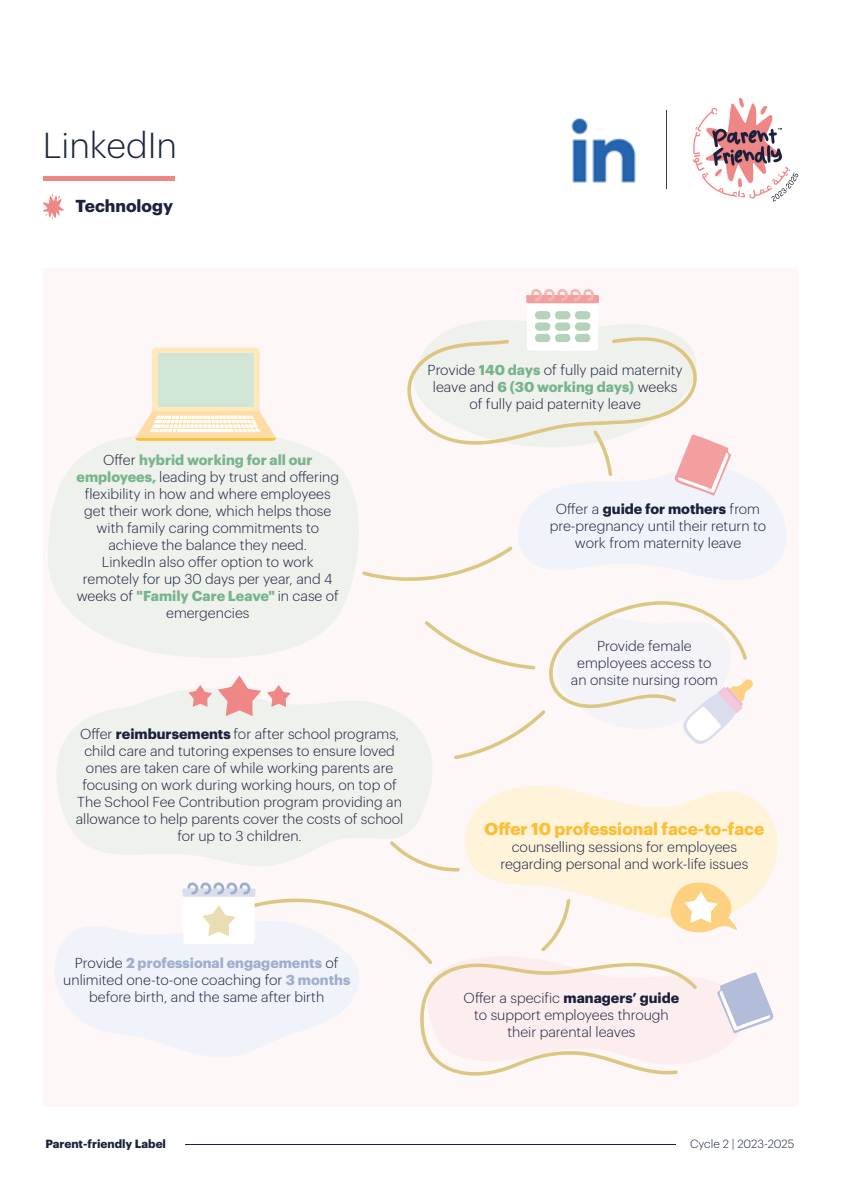
<style>
.page{position:relative;width:842px;height:1191px;background:#fff}
.page>*{position:absolute;margin:0;border:0;box-sizing:border-box;transform-origin:0 0}
.t1{font:300 35.4px "Graphik";color:#1a233f}
.t2{font:700 17px "Graphik";color:#fcbe33}
.t3{font:700 17px "Graphik";color:#1a233f}
.t4{font:300 14.2px/17px "Graphik";color:#1a213d;text-align:center}
.t5{font:700 11.6px "Graphik";color:#1a233f}
.t6{font:300 11.6px "Graphik";color:#1a233f}
.s1{font-weight:700;color:#77b48b}
.s2{font-weight:700}
.s3{font-weight:700;color:#9eaecf}
</style>
<div class="page">
<div style="left:43px;top:268px;width:755px;height:839px;background:#fef7f7"></div>
<svg style="left:465px;top:786px;width:313px;height:95px;fill:#fff3da"></svg>
<svg style="left:55px;top:926px;width:132px;height:125px;fill:#f0f3f9"></svg>
<hr style="left:185px;top:1143px;width:491px;height:1px;background:#1a233f">
<img style="left:571px;top:117px;width:65px;height:66px">
<svg style="left:527px;top:295px;width:71px;height:56px"></svg>
<div style="left:526px;top:295px;width:73px;height:8px;background:#f39f9f"></div>
<div style="left:535px;top:311px;width:15px;height:8px;background:#b5d2ba;border-radius:4px"></div>
<div style="left:555px;top:311px;width:15px;height:8px;background:#b5d2ba;border-radius:4px"></div>
<div style="left:575px;top:311px;width:15px;height:8px;background:#b5d2ba;border-radius:4px"></div>
<svg style="left:531px;top:289px;width:63px;height:12px"></svg>
<svg style="left:362px;top:320px;width:424px;height:261px"></svg>
<svg style="left:425px;top:864px;width:35px;height:7px"></svg>
<div style="left:183px;top:888px;width:72px;height:56px;background:#fff;border-radius:4px"></div>
<div style="left:182px;top:888px;width:73px;height:8px;background:#d9dded"></div>
<svg style="left:425px;top:601px;width:328px;height:158px"></svg>
<hr style="left:43px;top:177px;width:131px;height:4px;background:#f08787">
<svg style="left:43px;top:194px;width:21px;height:25px"></svg>
<hr style="left:666px;top:110px;width:1px;height:79px;background:#3c3c3b">
<svg style="left:693px;top:98px;width:105px;height:104px"></svg>
<svg style="left:187px;top:881px;width:587px;height:194px"></svg>
<svg style="left:56px;top:688px;width:376px;height:178px;fill:#eef1ec"></svg>
<svg style="left:48px;top:436px;width:311px;height:222px;fill:#eef1ec"></svg>
<div style="left:152px;top:348px;width:108px;height:67px;background:#ffe8ba;border-radius:4px"></div>
<div style="left:158px;top:353px;width:96px;height:53px;background:#d2e6d8"></div>
<svg style="left:135px;top:411px;width:141px;height:30px"></svg>
<svg style="left:218px;top:675px;width:43px;height:41px"></svg>
<svg style="left:188px;top:685px;width:24px;height:22px"></svg>
<svg style="left:267px;top:685px;width:24px;height:22px"></svg>
<h1 class="t1" style="left:43px;top:119px;width:136px">LinkedIn</h1>
<p class="t3" style="left:76px;top:193px;width:99px">Technology</p>
<p class="t4" style="left:77px;top:451px;width:264px">Offer <span class="s1">hybrid working for all our employees,</span> leading by trust and offering flexibility in how and where employees get their work done, which helps those with family caring commitments to achieve the balance they need.<br>LinkedIn also offer option to work remotely for up 30 days per year, and 4 weeks of <span class="s1">"Family Care Leave"</span> in case of emergencies</p>
<p class="t4" style="left:76px;top:724px;width:329px">Offer <span class="s2">reimbursements</span> for after school programs, child care and tutoring expenses to ensure loved ones are taken care of while working parents are focusing on work during working hours, on top of The School Fee Contribution program providing an allowance to help parents cover the costs of school for up to 3 children.</p>
<p class="t4" style="left:428px;top:361px;width:257px">Provide <span class="s1">140 days</span> of fully paid maternity leave and <span class="s1">6 (30 working days)</span> weeks of fully paid paternity leave</p>
<p class="t4" style="left:550px;top:499px;width:218px">Offer a <span class="s2">guide for mothers</span> from pre-pregnancy until their return to work from maternity leave</p>
<p class="t4" style="left:571px;top:636px;width:149px">Provide female employees access to an onsite nursing room</p>
<p class="t2" style="left:484px;top:815px;width:281px">Offer 10 professional face-to-face</p>
<p class="t4" style="left:500px;top:837px;width:249px">counselling sessions for employees regarding personal and work-life issues</p>
<p class="t4" style="left:63px;top:953px;width:288px">Provide <span class="s3">2 professional engagements</span> of unlimited one-to-one coaching for <span class="s3">3 months </span>before birth, and the same after birth</p>
<p class="t4" style="left:464px;top:988px;width:217px">Offer a specific <span class="s2">managers’ guide </span>to support employees through their parental leaves</p>
<p class="t5" style="left:45px;top:1135px;width:122px">Parent-friendly Label</p>
<p class="t6" style="left:690px;top:1135px;width:106px">Cycle 2 | 2023-2025</p>
</div>
